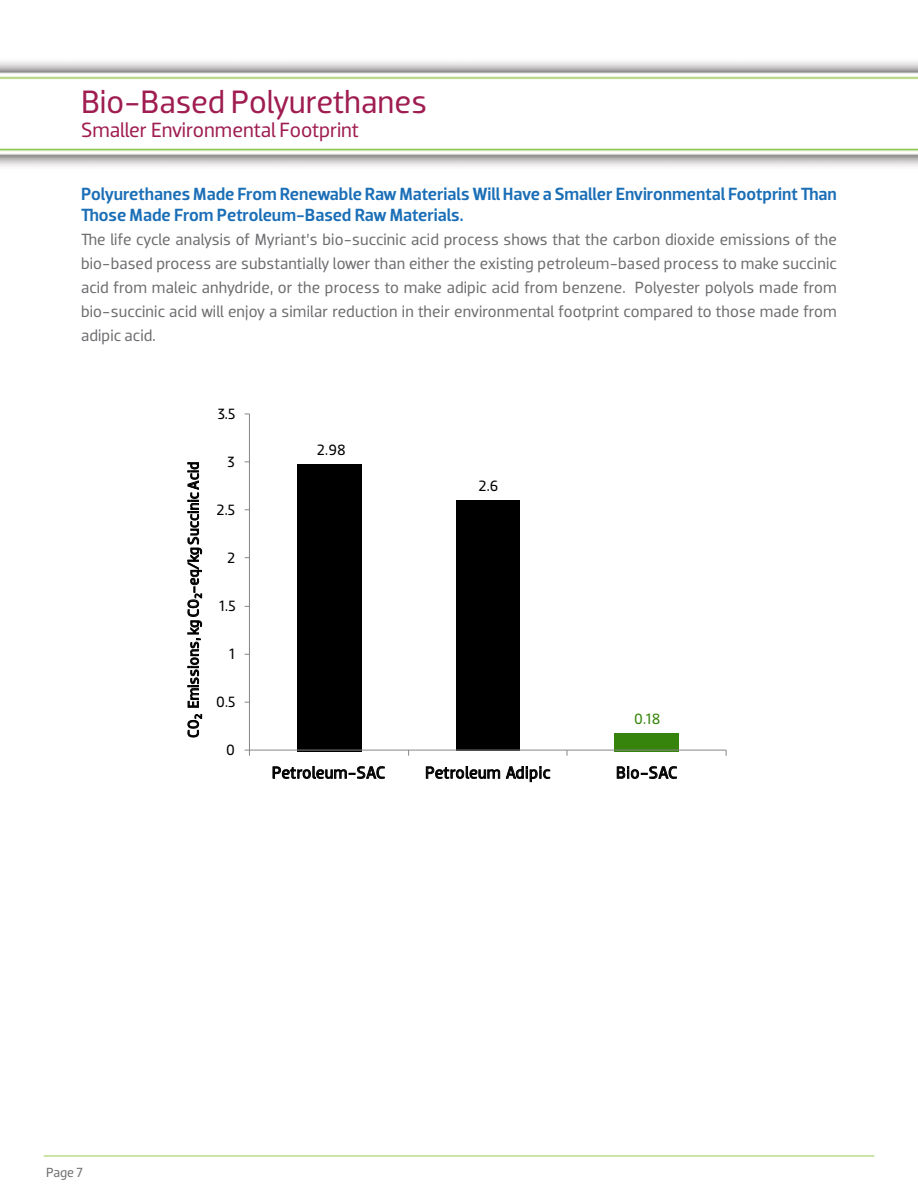
<style>
.page{position:relative;width:918px;height:1188px;background:#fff}
.page>*{position:absolute;margin:0;border:0;box-sizing:border-box;transform-origin:0 0}
.t1{font:33px "Dobra";letter-spacing:-.005em;color:#9f1d51}
.t2{font:21px "Dobra";letter-spacing:-.005em;color:#9f1d51}
.t3{font:500 18px/21px "Dobra";color:#1b6fb7}
.t4{font:16.8px "Dobra";letter-spacing:.015em;color:#000}
.t5{font:16.5px/24px "Dobra";letter-spacing:.01em;color:#6d6e71;text-align:justify}
.t6{font:15.15px "Dobra";letter-spacing:.01em;color:#000}
.t7{font:15.15px "Dobra";color:#36840b}
.t8{font:13.5px "Dobra";color:#6d6e71}
</style>
<div class="page">
<hr style="left:44px;top:1156px;width:830px;height:1px;background:#98cb4f">
<img style="left:0;top:148px;width:918px;height:19px">
<div style="left:297px;top:464px;width:65px;height:287px;background:#000"></div>
<div style="left:456px;top:501px;width:64px;height:250px;background:#000"></div>
<div style="left:615px;top:733px;width:64px;height:18px;background:#36840b"></div>
<hr style="left:249px;top:414px;width:1px;height:336px;background:#868686">
<hr style="left:249px;top:750px;width:477px;height:1px;background:#868686">
<svg style="left:273px;top:766px;width:112px;height:13px"></svg>
<svg style="left:426px;top:766px;width:74px;height:13px"></svg>
<svg style="left:506px;top:766px;width:44px;height:17px"></svg>
<svg style="left:617px;top:766px;width:60px;height:13px"></svg>
<svg style="left:188px;top:714px;width:14px;height:23px"></svg>
<svg style="left:187px;top:462px;width:16px;height:246px"></svg>
<h1 class="t1" style="left:81px;top:82px;width:348px">Bio-Based Polyurethanes</h1>
<p class="t2" style="left:81px;top:118px;width:279px">Smaller Environmental Footprint</p>
<p class="t3" style="left:81px;top:183px;width:758px">Polyurethanes Made From Renewable Raw Materials Will Have a Smaller Environmental Footprint Than<br>Those Made From Petroleum-Based Raw Materials.</p>
<p class="t5" style="left:81px;top:227px;width:758px">The life cycle analysis of Myriant’s bio-succinic acid process shows that the carbon dioxide emissions of the bio-based process are substantially lower than either the existing petroleum-based process to make succinic acid from maleic anhydride, or the process to make adipic acid from benzene. Polyester polyols made from bio-succinic acid will enjoy a similar reduction in their environmental footprint compared to those made from adipic acid.</p>
<p class="t6" style="left:184px;top:738px;width:278px;rotate:-90deg">CO<sub>2</sub> Emissions, kg CO<sub>2</sub>-eq/kg Succinic Acid</p>
<p class="t6" style="left:218px;top:405px;width:19px">3.5</p>
<p class="t6" style="left:228px;top:453px;width:9px">3</p>
<p class="t6" style="left:217px;top:501px;width:20px">2.5</p>
<p class="t6" style="left:227px;top:549px;width:9px">2</p>
<p class="t6" style="left:220px;top:597px;width:18px">1.5</p>
<p class="t6" style="left:229px;top:645px;width:7px">1</p>
<p class="t6" style="left:216px;top:693px;width:21px">0.5</p>
<p class="t6" style="left:226px;top:741px;width:10px">0</p>
<p class="t6" style="left:317px;top:441px;width:30px">2.98</p>
<p class="t6" style="left:479px;top:477px;width:21px">2.6</p>
<p class="t7" style="left:634px;top:710px;width:28px">0.18</p>
<p class="t4" style="left:272px;top:763px;width:115px">Petroleum-SAC</p>
<p class="t4" style="left:425px;top:763px;width:127px">Petroleum Adipic</p>
<p class="t4" style="left:616px;top:763px;width:63px">Bio-SAC</p>
<p class="t8" style="left:46px;top:1164px;width:38px">Page 7</p>
</div>
